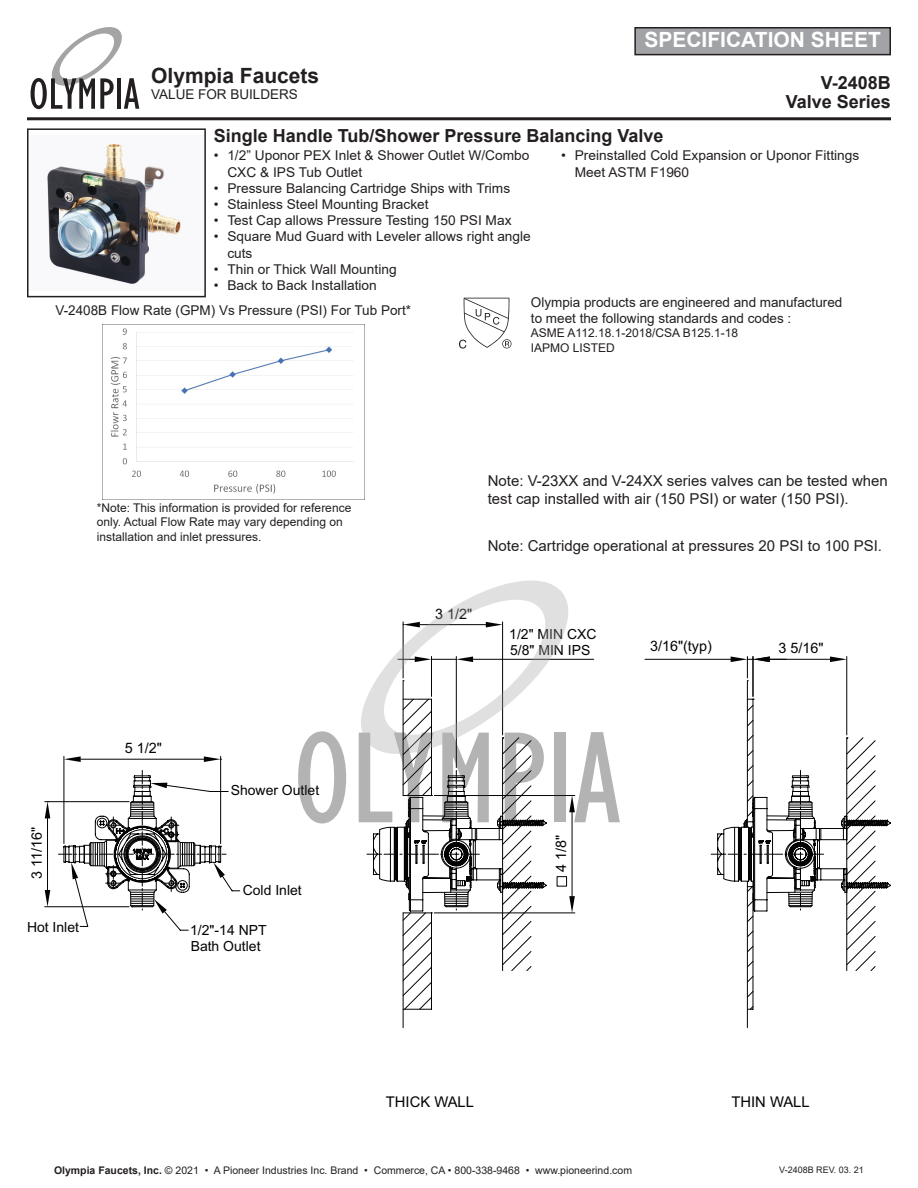
<style>
.page{position:relative;width:918px;height:1188px;background:#fff}
.page>*{position:absolute;margin:0;border:0;box-sizing:border-box;transform-origin:0 0}
.t1{font:700 21px "Arial";color:#fff}
.t2{font:700 21px "Arial";color:#231f20}
.t3{font:700 18px "Arial";color:#231f20}
.t4{font:15px/18px "Arial";color:#231f20}
.t5{font:14.85px "Arial";color:#030303}
.t6{font:14.4px "Arial";color:#030303}
.t7{font:13.95px/16px "Arial";color:#030303}
.t8{font:13.5px/16.2px "Arial";color:#231f20}
.t9{font:12px/14.4px "Arial";color:#231f20}
.t10{font:10.5px "Arial";color:#231f20}
.t11{font:9px "Arial";color:#231f20}
.s1{font-weight:700}
</style>
<div class="page">
<hr style="left:45px;top:906px;width:84px;height:1px;background:#030303">
<hr style="left:45px;top:801px;width:84px;height:1px;background:#030303">
<hr style="left:47px;top:818px;width:1px;height:72px;background:#030303">
<svg style="left:45px;top:890px;width:5px;height:17px"></svg>
<svg style="left:45px;top:801px;width:5px;height:17px"></svg>
<svg style="left:830px;top:657px;width:17px;height:5px"></svg>
<svg style="left:731px;top:657px;width:56px;height:23px"></svg>
<svg style="left:876px;top:819px;width:15px;height:70px"></svg>
<svg style="left:402px;top:698px;width:474px;height:312px"></svg>
<hr style="left:739px;top:829px;width:2px;height:51px;background:#030303">
<hr style="left:749px;top:829px;width:2px;height:51px;background:#030303">
<svg style="left:31px;top:27px;width:108px;height:82px"></svg>
<hr style="left:27px;top:117px;width:864px;height:3px;background:#231f20">
<img style="left:47px;top:144px;width:134px;height:140px">
<div style="left:27px;top:128px;width:179px;height:169px;border:2px solid #231f20"></div>
<div style="left:635px;top:28px;width:255px;height:27px;background:#a1a3a6"></div>
<div style="left:634px;top:27px;width:257px;height:28px;border:2px solid #231f20"></div>
<svg style="left:58px;top:580px;width:562px;height:351px"></svg>
<svg style="left:459px;top:298px;width:52px;height:51px"></svg>
<img style="left:102px;top:324px;width:262px;height:175px">
<h1 class="t2" style="left:151px;top:61px;width:170px">Olympia Faucets</h1>
<p class="t8" style="left:151px;top:87px;width:148px">VALUE FOR BUILDERS</p>
<h1 class="t1" style="left:644px;top:25px;width:238px">SPECIFICATION SHEET</h1>
<h2 class="t3" style="left:821px;top:70px;width:72px">V-2408B</h2>
<h2 class="t3" style="left:786px;top:89px;width:107px">Valve Series</h2>
<h2 class="t3" style="left:214px;top:123px;width:451px">Single Handle Tub/Shower Pressure Balancing Valve</h2>
<p class="t8" style="left:227px;top:147px;width:304px;text-indent:-14px">• 1/2” Uponor PEX Inlet &amp; Shower Outlet W/Combo<br>CXC &amp; IPS Tub Outlet</p>
<p class="t8" style="left:214px;top:180px;width:298px">• Pressure Balancing Cartridge Ships with Trims</p>
<p class="t8" style="left:214px;top:196px;width:216px">• Stainless Steel Mounting Bracket</p>
<p class="t8" style="left:214px;top:212px;width:299px">• Test Cap allows Pressure Testing 150 PSI Max</p>
<p class="t8" style="left:227px;top:228px;width:305px;text-indent:-14px">• Square Mud Guard with Leveler allows right angle cuts</p>
<p class="t8" style="left:214px;top:261px;width:184px">• Thin or Thick Wall Mounting</p>
<p class="t8" style="left:214px;top:277px;width:165px">• Back to Back Installation</p>
<p class="t8" style="left:575px;top:147px;width:286px;text-indent:-14px">• Preinstalled Cold Expansion or Uponor Fittings<br>Meet ASTM F1960</p>
<p class="t8" style="left:55px;top:302px;width:357px">V-2408B Flow Rate (GPM) Vs Pressure (PSI) For Tub Port*</p>
<p class="t8" style="left:531px;top:294px;width:313px">Olympia products are engineered and manufactured to meet the following standards and codes :</p>
<p class="t9" style="left:531px;top:326px;width:209px">ASME A112.18.1-2018/CSA B125.1-18<br>IAPMO LISTED</p>
<p class="t9" style="left:97px;top:500px;width:256px">*Note: This information is provided for reference only. Actual Flow Rate may vary depending on installation and inlet pressures.</p>
<p class="t6" style="left:27px;top:879px;width:54px;rotate:-90deg">3 11/16"</p>
<p class="t6" style="left:125px;top:739px;width:39px">5 1/2"</p>
<p class="t7" style="left:231px;top:782px;width:90px">Shower Outlet</p>
<p class="t7" style="left:243px;top:882px;width:61px">Cold Inlet</p>
<p class="t7" style="left:27px;top:919px;width:54px">Hot Inlet</p>
<p class="t7" style="left:190px;top:922px;width:78px">1/2"-14 NPT<br>Bath Outlet</p>
<p class="t4" style="left:488px;top:471px;width:402px">Note: V-23XX and V-24XX series valves can be tested when test cap installed with air (150 PSI) or water (150 PSI).</p>
<p class="t4" style="left:488px;top:536px;width:396px">Note: Cartridge operational at pressures 20 PSI to 100 PSI.</p>
<p class="t6" style="left:435px;top:604px;width:39px">3 1/2"</p>
<p class="t7" style="left:509px;top:626px;width:89px">1/2" MIN CXC<br>5/8" MIN IPS</p>
<p class="t6" style="left:650px;top:636px;width:63px">3/16"(typ)</p>
<p class="t6" style="left:779px;top:639px;width:47px">3 5/16"</p>
<p class="t6" style="left:552px;top:872px;width:39px;rotate:-90deg">4 1/8"</p>
<p class="t5" style="left:386px;top:1092px;width:90px">THICK WALL</p>
<p class="t5" style="left:731px;top:1092px;width:80px">THIN WALL</p>
<p class="t10" style="left:54px;top:1163px;width:580px"><span class="s1">Olympia Faucets, Inc.</span> © 2021 • A Pioneer Industries Inc. Brand • Commerce, CA • 800-338-9468 • www.pioneerind.com</p>
<p class="t11" style="left:779px;top:1164px;width:86px">V-2408B REV. 03. 21</p>
</div>
